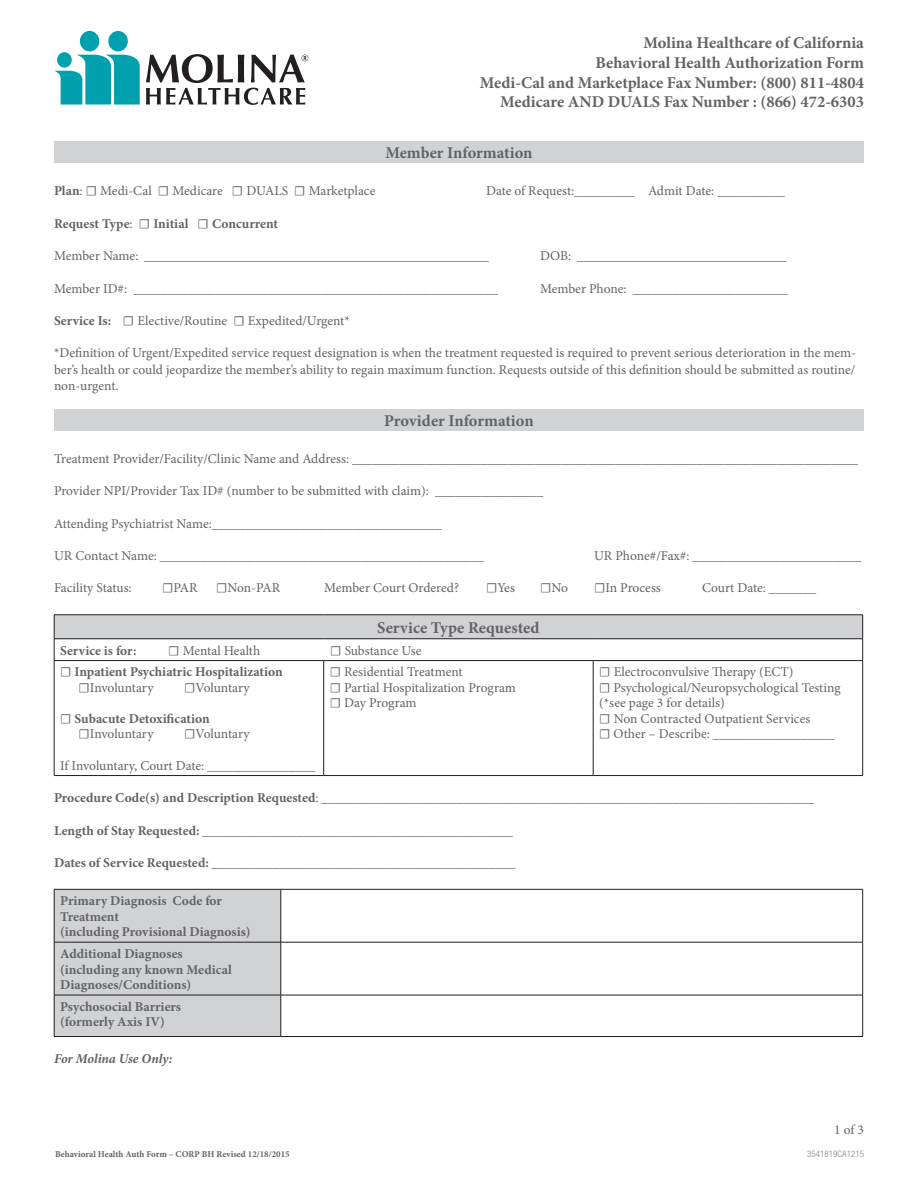
<style>
.page{position:relative;width:918px;height:1188px;background:#fff}
.page>*{position:absolute;margin:0;border:0;box-sizing:border-box;transform-origin:0 0}
.t1{font:700 16.5px/19.8px "Minion Pro";color:#636366;text-align:right}
.t2{font:13.5px/15.5px "Minion Pro";color:#636366}
.t3{font:700 13.5px/15.5px "Minion Pro";color:#636366}
.t4{font:italic 700 13.5px "Minion Pro";letter-spacing:-.005em;color:#636366}
.t5{font:700 9px "Minion Pro";color:#636366}
.t6{font:300 condensed 9px "Helvetica Neue";color:#808285}
.s1{font-weight:700}
.s2{font-weight:400}
</style>
<div class="page">
<svg style="left:146px;top:54px;width:162px;height:51px"></svg>
<div style="left:108px;top:31px;width:20px;height:20px;background:#00a0af;border-radius:50%"></div>
<div style="left:80px;top:31px;width:19px;height:20px;background:#00a0af;border-radius:50%"></div>
<svg style="left:54px;top:55px;width:86px;height:50px"></svg>
<div style="left:57px;top:52px;width:15px;height:16px;background:#00a0af;border-radius:50%"></div>
<div style="left:54px;top:141px;width:810px;height:22px;background:#d1d2d4"></div>
<div style="left:54px;top:409px;width:810px;height:21px;background:#d1d2d4"></div>
<div style="left:54px;top:615px;width:809px;height:24px;background:#d1d2d4"></div>
<hr style="left:54px;top:615px;width:270px;height:1px;background:#231f20">
<hr style="left:324px;top:615px;width:269px;height:1px;background:#231f20">
<hr style="left:593px;top:615px;width:270px;height:1px;background:#231f20">
<hr style="left:54px;top:639px;width:270px;height:1px;background:#231f20">
<svg style="left:54px;top:615px;width:1px;height:45px"></svg>
<hr style="left:324px;top:639px;width:269px;height:1px;background:#231f20">
<hr style="left:593px;top:639px;width:270px;height:1px;background:#231f20">
<svg style="left:862px;top:615px;width:1px;height:45px"></svg>
<hr style="left:54px;top:660px;width:270px;height:1px;background:#231f20">
<hr style="left:54px;top:661px;width:1px;height:114px;background:#231f20">
<hr style="left:324px;top:660px;width:269px;height:1px;background:#231f20">
<hr style="left:323px;top:661px;width:1px;height:114px;background:#231f20">
<hr style="left:593px;top:660px;width:270px;height:1px;background:#231f20">
<hr style="left:593px;top:661px;width:1px;height:114px;background:#231f20">
<hr style="left:862px;top:661px;width:1px;height:114px;background:#231f20">
<hr style="left:54px;top:775px;width:270px;height:1px;background:#231f20">
<hr style="left:324px;top:775px;width:269px;height:1px;background:#231f20">
<hr style="left:593px;top:775px;width:270px;height:1px;background:#231f20">
<div style="left:54px;top:889px;width:227px;height:53px;background:#d1d2d4"></div>
<div style="left:54px;top:942px;width:227px;height:53px;background:#d1d2d4"></div>
<div style="left:54px;top:995px;width:227px;height:42px;background:#d1d2d4"></div>
<hr style="left:54px;top:889px;width:227px;height:1px;background:#231f20">
<hr style="left:54px;top:890px;width:1px;height:52px;background:#231f20">
<hr style="left:281px;top:889px;width:582px;height:1px;background:#231f20">
<hr style="left:281px;top:890px;width:1px;height:52px;background:#231f20">
<hr style="left:862px;top:890px;width:1px;height:52px;background:#231f20">
<hr style="left:54px;top:942px;width:227px;height:1px;background:#231f20">
<hr style="left:54px;top:942px;width:1px;height:53px;background:#231f20">
<hr style="left:281px;top:942px;width:582px;height:1px;background:#231f20">
<hr style="left:281px;top:942px;width:1px;height:53px;background:#231f20">
<hr style="left:862px;top:942px;width:1px;height:53px;background:#231f20">
<hr style="left:54px;top:995px;width:227px;height:1px;background:#231f20">
<hr style="left:54px;top:995px;width:1px;height:41px;background:#231f20">
<hr style="left:281px;top:995px;width:582px;height:1px;background:#231f20">
<hr style="left:281px;top:995px;width:1px;height:41px;background:#231f20">
<hr style="left:862px;top:995px;width:1px;height:41px;background:#231f20">
<hr style="left:54px;top:1036px;width:227px;height:1px;background:#231f20">
<hr style="left:281px;top:1036px;width:582px;height:1px;background:#231f20">
<p class="t1" style="left:480px;top:33px;width:386px">Molina Healthcare of California<br>Behavioral Health Authorization Form<br>Medi-Cal and Marketplace Fax Number: (800) 811-4804<br>Medicare AND DUALS Fax Number : (866) 472-6303</p>
<h2 class="t1" style="left:385px;top:143px;width:149px">Member Information</h2>
<p class="t2" style="left:54px;top:184px;width:323px"><span class="s1">Plan</span>: ☐ Medi-Cal ☐ Medicare ☐ DUALS ☐ Marketplace</p>
<p class="t2" style="left:486px;top:184px;width:300px">Date of Request:_________ Admit Date: __________</p>
<p class="t3" style="left:54px;top:216px;width:80px">Request Type<span class="s2">:</span></p>
<p class="t3" style="left:139px;top:216px;width:141px"><span class="s2">☐</span> Initial <span class="s2">☐</span> Concurrent</p>
<p class="t2" style="left:54px;top:248px;width:86px">Member Name:</p>
<p class="t2" style="left:540px;top:248px;width:33px">DOB:</p>
<p class="t2" style="left:54px;top:281px;width:445px">Member ID#: ______________________________________________________</p>
<p class="t2" style="left:540px;top:281px;width:250px">Member Phone: _______________________</p>
<p class="t3" style="left:54px;top:313px;width:59px">Service Is:</p>
<p class="t2" style="left:123px;top:313px;width:228px">☐ Elective/Routine ☐ Expedited/Urgent*</p>
<p class="t2" style="left:54px;top:345px;width:804px;line-height:16.2px;text-align:justify">*Definition of Urgent/Expedited service request designation is when the treatment requested is required to prevent serious deterioration in the mem&shy;ber’s health or could jeopardize the member’s ability to regain maximum function. Requests outside of this definition should be submitted as routine/ non-urgent.</p>
<h2 class="t1" style="left:384px;top:410px;width:151px">Provider Information</h2>
<p class="t2" style="left:54px;top:451px;width:806px">Treatment Provider/Facility/Clinic Name and Address: ___________________________________________________________________________</p>
<p class="t2" style="left:54px;top:483px;width:491px">Provider NPI/Provider Tax ID# (number to be submitted with claim): ________________</p>
<p class="t2" style="left:54px;top:516px;width:389px">Attending Psychiatrist Name:__________________________________</p>
<p class="t2" style="left:54px;top:548px;width:431px">UR Contact Name: ________________________________________________</p>
<p class="t2" style="left:594px;top:548px;width:269px">UR Phone#/Fax#: _________________________</p>
<p class="t2" style="left:54px;top:580px;width:79px">Facility Status:</p>
<p class="t2" style="left:162px;top:580px;width:37px">☐PAR</p>
<p class="t2" style="left:216px;top:580px;width:66px">☐Non-PAR</p>
<p class="t2" style="left:324px;top:580px;width:137px">Member Court Ordered?</p>
<p class="t2" style="left:486px;top:580px;width:31px">☐Yes</p>
<p class="t2" style="left:540px;top:580px;width:29px">☐No</p>
<p class="t2" style="left:594px;top:580px;width:68px">☐In Process</p>
<p class="t2" style="left:702px;top:580px;width:116px">Court Date: _______</p>
<h2 class="t1" style="left:377px;top:617px;width:164px">Service Type Requested</h2>
<p class="t3" style="left:60px;top:642px;width:78px">Service is for:</p>
<p class="t2" style="left:168px;top:643px;width:94px">☐ Mental Health</p>
<p class="t2" style="left:330px;top:643px;width:93px">☐ Substance Use</p>
<p class="t3" style="left:79px;top:664px;width:206px;text-indent:-18px"><span class="s2">☐</span> Inpatient Psychiatric Hospitalization <span class="s2">☐Involuntary</span></p>
<p class="t2" style="left:145px;top:248px;width:346px">___________________________________________________</p>
<p class="t2" style="left:577px;top:248px;width:211px">_______________________________</p>
<p class="t2" style="left:330px;top:664px;width:188px">☐ Residential Treatment<br>☐ Partial Hospitalization Program ☐ Day Program</p>
<p class="t2" style="left:599px;top:664px;width:243px">☐ Electroconvulsive Therapy (ECT)<br>☐ Psychological/Neuropsychological Testing (*see page 3 for details)<br>☐ Non Contracted Outpatient Services<br>☐ Other – Describe: __________________</p>
<p class="t2" style="left:184px;top:680px;width:67px">☐Voluntary</p>
<p class="t3" style="left:79px;top:711px;width:133px;text-indent:-18px"><span class="s2">☐</span> Subacute Detoxification <span class="s2">☐Involuntary</span></p>
<p class="t2" style="left:184px;top:727px;width:67px">☐Voluntary</p>
<p class="t2" style="left:60px;top:758px;width:257px">If Involuntary, Court Date: ________________</p>
<p class="t2" style="left:54px;top:790px;width:762px"><span class="s1">Procedure Code(s) and Description Requested</span>: _________________________________________________________________________</p>
<p class="t2" style="left:54px;top:823px;width:461px"><span class="s1">Length of Stay Requested:</span> ______________________________________________</p>
<p class="t2" style="left:54px;top:855px;width:463px"><span class="s1">Dates of Service Requested:</span> _____________________________________________</p>
<p class="t3" style="left:60px;top:893px;width:192px">Primary Diagnosis Code for<br>Treatment<br>(including Provisional Diagnosis)</p>
<p class="t3" style="left:60px;top:946px;width:173px">Additional Diagnoses (including any known Medical<br>Diagnoses/Conditions)</p>
<p class="t3" style="left:60px;top:999px;width:122px">Psychosocial Barriers (formerly Axis IV)</p>
<p class="t4" style="left:54px;top:1049px;width:120px">For Molina Use Only:</p>
<p class="t2" style="left:834px;top:1122px;width:31px">1 of 3</p>
<p class="t5" style="left:55px;top:1148px;width:236px">Behavioral Health Auth Form – CORP BH Revised 12/18/2015</p>
<p class="t6" style="left:807px;top:1149px;width:58px">3541819CA1215</p>
</div>
